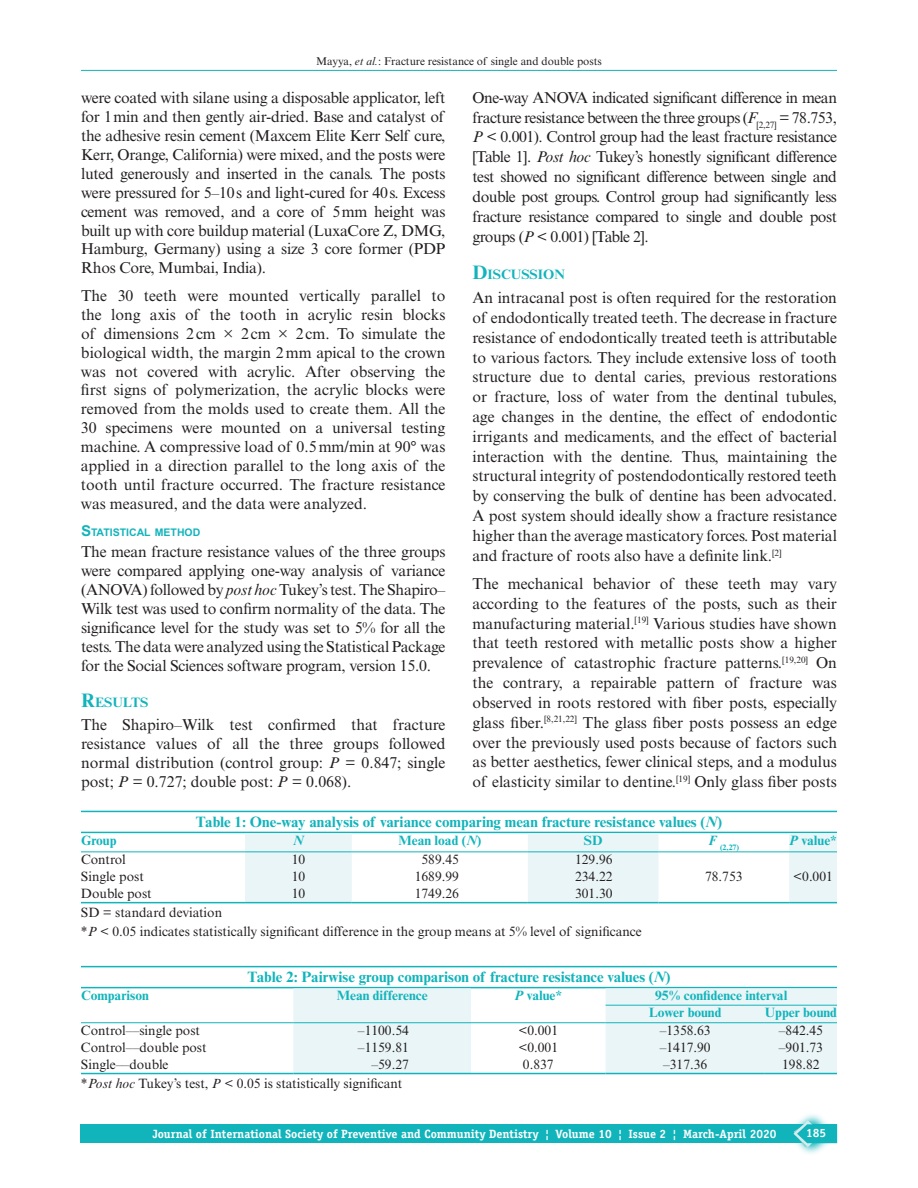
<style>
.page{position:relative;width:918px;height:1188px;background:#fff}
.page>*{position:absolute;margin:0;border:0;box-sizing:border-box;transform-origin:0 0}
.t1{font:15.75px/19.8px "Times New Roman MT Std";letter-spacing:-.005em;color:#231f20;text-align:justify}
.t2{font:700 15px "Times New Roman MT Std";color:#11b4bb}
.t3{font:700 13.65px "Times New Roman MT Std";color:#11b4bb}
.t4{font:13.5px/19.5px "Times New Roman MT Std";color:#231f20}
.t5{font:700 13.5px/17.2px "Times New Roman MT Std";color:#11b4bb}
.t6{font:italic 700 13.5px "Times New Roman MT Std";color:#11b4bb}
.t7{font:700 12px "Officina Serif Std";color:#fff}
.t8{font:11.25px "Times New Roman MT Std";color:#231f20}
.t9{font:700 10.5px "Arial MT Std";color:#11b4bb}
.t10{font:700 7.8px "Times New Roman MT Std";color:#11b4bb}
.s1{font-style:italic}
.s2{font-size:15px}
.s3{font-size:19.5px}
</style>
<div class="page">
<div style="left:81px;top:1124px;width:756px;height:19px;background:#11b4bb"></div>
<svg style="left:799px;top:1114px;width:25px;height:40px"></svg>
<svg style="left:793px;top:1120px;width:44px;height:27px"></svg>
<hr style="left:81px;top:70px;width:756px;height:1px;background:#11b4bb">
<hr style="left:81px;top:811px;width:756px;height:1px;background:#11b4bb">
<hr style="left:81px;top:832px;width:756px;height:1px;background:#11b4bb">
<svg style="left:245px;top:833px;width:592px;height:69px"></svg>
<hr style="left:81px;top:851px;width:164px;height:1px;background:#11b4bb">
<hr style="left:245px;top:851px;width:107px;height:1px;background:#11b4bb">
<hr style="left:352px;top:851px;width:176px;height:1px;background:#11b4bb">
<hr style="left:528px;top:851px;width:131px;height:1px;background:#11b4bb">
<hr style="left:659px;top:851px;width:130px;height:1px;background:#11b4bb">
<hr style="left:789px;top:851px;width:48px;height:1px;background:#11b4bb">
<hr style="left:81px;top:902px;width:164px;height:1px;background:#11b4bb">
<hr style="left:245px;top:902px;width:107px;height:1px;background:#11b4bb">
<hr style="left:352px;top:902px;width:176px;height:1px;background:#11b4bb">
<hr style="left:528px;top:902px;width:131px;height:1px;background:#11b4bb">
<hr style="left:659px;top:902px;width:130px;height:1px;background:#11b4bb">
<hr style="left:789px;top:902px;width:48px;height:1px;background:#11b4bb">
<hr style="left:81px;top:966px;width:756px;height:1px;background:#11b4bb">
<hr style="left:81px;top:987px;width:756px;height:1px;background:#11b4bb">
<svg style="left:293px;top:988px;width:544px;height:85px;fill:#eaf5f7"></svg>
<hr style="left:81px;top:1022px;width:212px;height:1px;background:#11b4bb">
<hr style="left:293px;top:1022px;width:178px;height:1px;background:#11b4bb">
<hr style="left:471px;top:1022px;width:135px;height:1px;background:#11b4bb">
<hr style="left:606px;top:1022px;width:159px;height:1px;background:#11b4bb">
<hr style="left:765px;top:1022px;width:72px;height:1px;background:#11b4bb">
<hr style="left:81px;top:1073px;width:212px;height:1px;background:#11b4bb">
<hr style="left:293px;top:1073px;width:178px;height:1px;background:#11b4bb">
<hr style="left:471px;top:1073px;width:135px;height:1px;background:#11b4bb">
<hr style="left:606px;top:1073px;width:159px;height:1px;background:#11b4bb">
<hr style="left:765px;top:1073px;width:72px;height:1px;background:#11b4bb">
<hr style="left:606px;top:1005px;width:231px;height:1px;background:#11b4bb">
<p class="t8" style="left:316px;top:54px;width:287px">Mayya, <span class="s1">et al.</span>: Fracture resistance of single and double posts</p>
<p class="t1" style="left:81px;top:88px;width:366px;line-height:18.9px">were coated with silane using a disposable applicator, left for 1min and then gently air-dried. Base and catalyst of the adhesive resin cement (Maxcem Elite Kerr Self cure, Kerr, Orange, California) were mixed, and the posts were luted generously and inserted in the canals. The posts were pressured for 5–10s and light-cured for 40s. Excess cement was removed, and a core of 5mm height was built up with core buildup material (LuxaCore Z, DMG, Hamburg, Germany) using a size 3 core former (PDP Rhos Core, Mumbai, India).</p>
<p class="t1" style="left:81px;top:286px;width:366px;line-height:18.9px">The 30 teeth were mounted vertically parallel to the long axis of the tooth in acrylic resin blocks of dimensions 2cm × 2cm × 2cm. To simulate the biological width, the margin 2mm apical to the crown was not covered with acrylic. After observing the first signs of polymerization, the acrylic blocks were removed from the molds used to create them. All the 30 specimens were mounted on a universal testing machine. A compressive load of 0.5mm/min at 90° was applied in a direction parallel to the long axis of the tooth until fracture occurred. The fracture resistance was measured, and the data were analyzed.</p>
<p class="t9" style="left:81px;top:526px;width:121px"><span class="s2">S</span>TATISTICAL METHOD</p>
<p class="t1" style="left:81px;top:542px;width:366px;line-height:18.9px">The mean fracture resistance values of the three groups were compared applying one-way analysis of variance (ANOVA) followed by <span class="s1">post hoc</span> Tukey’s test. The Shapiro– Wilk test was used to confirm normality of the data. The significance level for the study was set to 5% for all the tests. The data were analyzed using the Statistical Package for the Social Sciences software program, version 15.0.</p>
<p class="t3" style="left:81px;top:694px;width:69px"><span class="s3">R</span>ESULTS</p>
<p class="t1" style="left:81px;top:716px;width:366px;line-height:18.9px">The Shapiro–Wilk test confirmed that fracture resistance values of all the three groups followed normal distribution (control group: <span class="s1">P</span> = 0.847; single post; <span class="s1">P</span> = 0.727; double post: <span class="s1">P</span> = 0.068).</p>
<p class="t1" style="left:472px;top:88px;width:366px">One-way ANOVA indicated significant difference in mean fracture resistance between the three groups (<span class="s1">F</span><sub>[2,27]</sub> = 78.753, <span class="s1">P</span> &lt; 0.001). Control group had the least fracture resistance [Table 1]. <span class="s1">Post hoc</span> Tukey’s honestly significant difference test showed no significant difference between single and double post groups. Control group had significantly less fracture resistance compared to single and double post groups (<span class="s1">P</span> &lt; 0.001) [Table 2].</p>
<p class="t3" style="left:472px;top:266px;width:94px"><span class="s3">D</span>ISCUSSION</p>
<p class="t1" style="left:472px;top:288px;width:366px">An intracanal post is often required for the restoration of endodontically treated teeth. The decrease in fracture resistance of endodontically treated teeth is attributable to various factors. They include extensive loss of tooth structure due to dental caries, previous restorations or fracture, loss of water from the dentinal tubules, age changes in the dentine, the effect of endodontic irrigants and medicaments, and the effect of bacterial interaction with the dentine. Thus, maintaining the structural integrity of postendodontically restored teeth by conserving the bulk of dentine has been advocated.<br>A post system should ideally show a fracture resistance higher than the average masticatory forces. Post material and fracture of roots also have a definite link.<sup>[2]</sup></p>
<p class="t1" style="left:472px;top:574px;width:366px">The mechanical behavior of these teeth may vary according to the features of the posts, such as their manufacturing material.<sup>[19]</sup> Various studies have shown that teeth restored with metallic posts show a higher prevalence of catastrophic fracture patterns.<sup>[19,20]</sup> On the contrary, a repairable pattern of fracture was observed in roots restored with fiber posts, especially glass fiber.<sup>[8,21,22]</sup> The glass fiber posts possess an edge over the previously used posts because of factors such as better aesthetics, fewer clinical steps, and a modulus of elasticity similar to dentine.<sup>[19]</sup> Only glass fiber posts</p>
<p class="t2" style="left:196px;top:813px;width:528px">Table 1: One-way analysis of variance comparing mean fracture resistance values (<span class="s1">N</span>)</p>
<p class="t5" style="left:81px;top:832px;width:37px">Group</p>
<p class="t6" style="left:293px;top:832px;width:12px">N</p>
<p class="t5" style="left:398px;top:832px;width:84px">Mean load (<span class="s1">N</span>)</p>
<p class="t5" style="left:584px;top:832px;width:20px">SD</p>
<p class="t10" style="left:708px;top:842px;width:32px"><sup>F</sup> (2,27)</p>
<p class="t5" style="left:789px;top:832px;width:49px"><span class="s1">P</span> value*</p>
<p class="t4" style="left:81px;top:849px;width:46px">Control</p>
<p class="t4" style="left:292px;top:849px;width:15px">10</p>
<p class="t4" style="left:422px;top:849px;width:39px">589.45</p>
<p class="t4" style="left:575px;top:849px;width:39px">129.96</p>
<p class="t4" style="left:81px;top:867px;width:64px">Single post</p>
<p class="t4" style="left:292px;top:867px;width:15px">10</p>
<p class="t4" style="left:415px;top:867px;width:46px">1689.99</p>
<p class="t4" style="left:575px;top:867px;width:39px">234.22</p>
<p class="t4" style="left:705px;top:867px;width:39px">78.753</p>
<p class="t4" style="left:793px;top:867px;width:41px">&lt;0.001</p>
<p class="t4" style="left:81px;top:884px;width:72px">Double post</p>
<p class="t4" style="left:292px;top:884px;width:15px">10</p>
<p class="t4" style="left:415px;top:884px;width:46px">1749.26</p>
<p class="t4" style="left:575px;top:884px;width:39px">301.30</p>
<p class="t4" style="left:81px;top:903px;width:562px">SD = standard deviation<br>*<span class="s1">P</span> &lt; 0.05 indicates statistically significant difference in the group means at 5% level of significance</p>
<p class="t2" style="left:248px;top:968px;width:424px">Table 2: Pairwise group comparison of fracture resistance values (<span class="s1">N</span>)</p>
<p class="t5" style="left:81px;top:987px;width:69px">Comparison</p>
<p class="t5" style="left:337px;top:987px;width:92px">Mean difference</p>
<p class="t5" style="left:514px;top:987px;width:49px"><span class="s1">P</span> value*</p>
<p class="t5" style="left:649px;top:987px;width:140px;text-indent:6px">95% confidence interval<br>Lower bound</p>
<p class="t5" style="left:765px;top:1004px;width:74px">Upper bound</p>
<p class="t4" style="left:81px;top:1020px;width:121px">Control––single post</p>
<p class="t4" style="left:358px;top:1020px;width:52px">–1100.54</p>
<p class="t4" style="left:518px;top:1020px;width:41px">&lt;0.001</p>
<p class="t4" style="left:660px;top:1020px;width:52px">–1358.63</p>
<p class="t4" style="left:779px;top:1020px;width:46px">–842.45</p>
<p class="t4" style="left:81px;top:1038px;width:127px">Control––double post</p>
<p class="t4" style="left:358px;top:1038px;width:52px">–1159.81</p>
<p class="t4" style="left:518px;top:1038px;width:41px">&lt;0.001</p>
<p class="t4" style="left:660px;top:1038px;width:52px">–1417.90</p>
<p class="t4" style="left:779px;top:1038px;width:46px">–901.73</p>
<p class="t4" style="left:81px;top:1055px;width:89px">Single––double</p>
<p class="t4" style="left:371px;top:1055px;width:39px">–59.27</p>
<p class="t4" style="left:523px;top:1055px;width:32px">0.837</p>
<p class="t4" style="left:663px;top:1055px;width:46px">–317.36</p>
<p class="t4" style="left:782px;top:1055px;width:39px">198.82</p>
<p class="t4" style="left:81px;top:1073px;width:323px">*<span class="s1">Post hoc</span> Tukey’s test, <span class="s1">P</span> &lt; 0.05 is statistically significant</p>
<p class="t7" style="left:152px;top:1126px;width:625px">Journal of International Society of Preventive and Community Dentistry ¦ Volume 10 ¦ Issue 2 ¦ March-April 2020</p>
<p class="t7" style="left:806px;top:1126px;width:22px">185</p>
</div>
